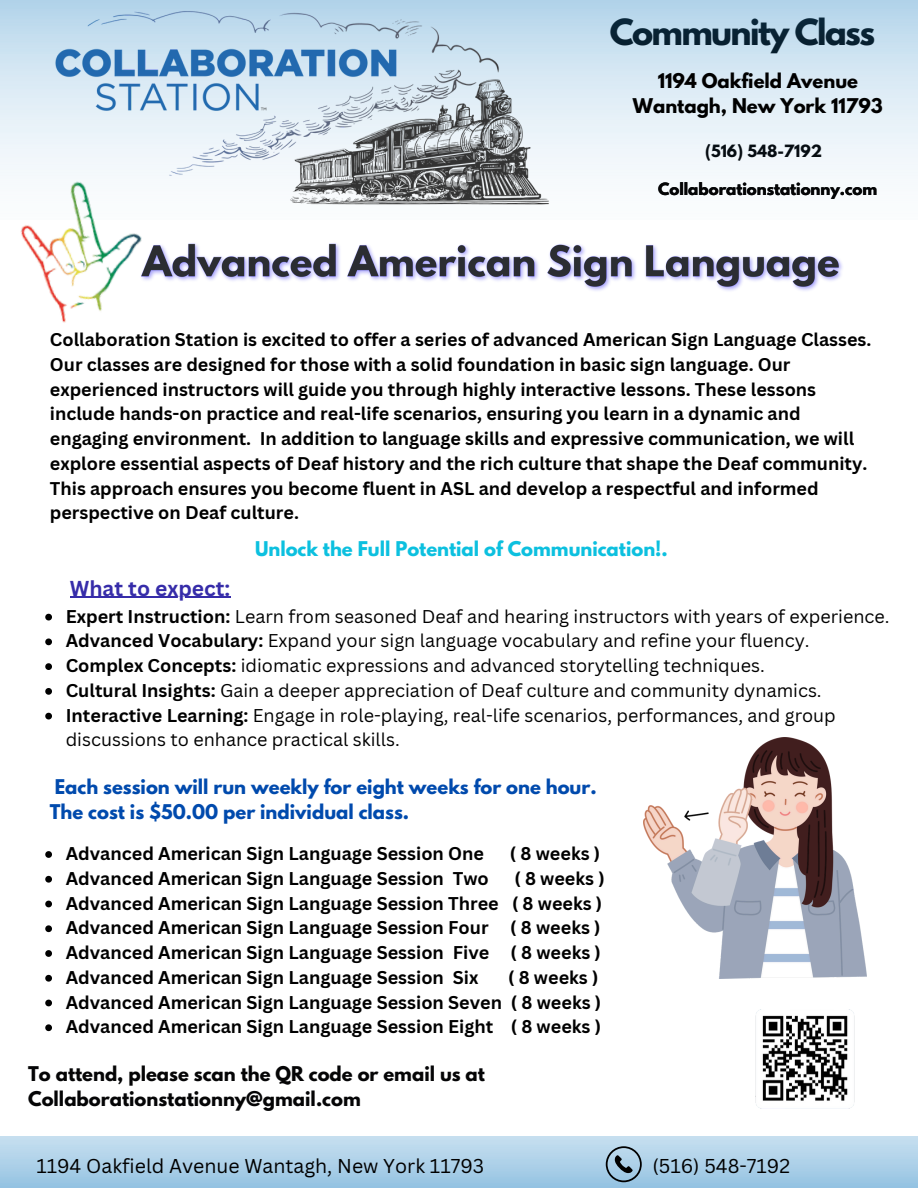
<style>
.page{position:relative;width:918px;height:1188px;background:#fff}
.page>*{position:absolute;margin:0;border:0;box-sizing:border-box;transform-origin:0 0}
.t1{font:700 31.95px "League Spartan";letter-spacing:-.05em;color:#000}
.t2{font:700 21px "Canva Sans";color:#362ca9}
.t3{font:19.5px "Canva Sans";color:#000}
.t4{font:700 18px/24.8px "Canva Sans";color:#000}
.t5{font:18px "Canva Sans";color:#000}
.t6{font:700 18px/24.8px "League Spartan";color:#004aad}
.t7{font:700 18px/24.8px "League Spartan";color:#050506}
.t8{font:700 18px "League Spartan";color:#0cc0df}
.t9{font:700 18px/24.8px "League Spartan";color:#000;text-align:center}
.t10{font:700 15px "League Spartan";color:#050506}
.s1{font-weight:700}
</style>
<div class="page">
<svg style="left:606px;top:1146px;width:36px;height:36px"></svg>
<img style="left:755px;top:973px;width:112px;height:136px">
<img style="left:20px;top:227px;width:122px;height:96px">
<img style="left:22px;top:0;width:555px;height:237px">
<hr style="left:70px;top:597px;width:160px;height:1px;background:#362ca9">
<svg style="left:45px;top:614px;width:7px;height:6px"></svg>
<svg style="left:45px;top:638px;width:7px;height:7px"></svg>
<svg style="left:45px;top:663px;width:7px;height:7px"></svg>
<svg style="left:45px;top:688px;width:7px;height:7px"></svg>
<svg style="left:45px;top:713px;width:7px;height:6px"></svg>
<img style="left:644px;top:738px;width:222px;height:241px">
<img style="left:135px;top:238px;width:708px;height:59px">
<svg style="left:45px;top:851px;width:7px;height:7px"></svg>
<svg style="left:45px;top:876px;width:7px;height:7px"></svg>
<svg style="left:45px;top:901px;width:7px;height:6px"></svg>
<svg style="left:45px;top:925px;width:7px;height:7px"></svg>
<svg style="left:45px;top:950px;width:7px;height:7px"></svg>
<svg style="left:45px;top:975px;width:7px;height:7px"></svg>
<svg style="left:45px;top:1000px;width:7px;height:6px"></svg>
<svg style="left:45px;top:1024px;width:7px;height:7px"></svg>
<p class="t1" style="left:610px;top:17px;width:267px">Community Class</p>
<p class="t9" style="left:633px;top:71px;width:251px">1194 Oakfield Avenue<br>Wantagh, New York 11793</p>
<p class="t10" style="left:705px;top:144px;width:118px">(516) 548-7192</p>
<h4 class="t10" style="left:658px;top:182px;width:220px">Collaborationstationny.com</h4>
<h5 class="t4" style="left:50px;top:327px;width:823px">Collaboration Station is excited to offer a series of advanced American Sign Language Classes.<br>Our classes are designed for those with a solid foundation in basic sign language. Our experienced instructors will guide you through highly interactive lessons. These lessons include hands-on practice and real-life scenarios, ensuring you learn in a dynamic and engaging environment. In addition to language skills and expressive communication, we will explore essential aspects of Deaf history and the rich culture that shape the Deaf community.<br>This approach ensures you become fluent in ASL and develop a respectful and informed perspective on Deaf culture.</h5>
<p class="t8" style="left:255px;top:540px;width:414px">Unlock the Full Potential of Communication!.</p>
<h5 class="t2" style="left:70px;top:573px;width:162px">What to expect:</h5>
<h5 class="t5" style="left:66px;top:604px;width:825px"><span class="s1">Expert Instruction:</span> Learn from seasoned Deaf and hearing instructors with years of experience.</h5>
<h5 class="t5" style="left:66px;top:628px;width:745px"><span class="s1">Advanced Vocabulary:</span> Expand your sign language vocabulary and refine your fluency.</h5>
<h3 class="t5" style="left:66px;top:653px;width:701px"><span class="s1">Complex Concepts:</span> idiomatic expressions and advanced storytelling techniques.</h3>
<p class="t5" style="left:66px;top:678px;width:757px"><span class="s1">Cultural Insights:</span> Gain a deeper appreciation of Deaf culture and community dynamics.</p>
<p class="t5" style="left:66px;top:703px;width:772px"><span class="s1">Interactive Learning:</span> Engage in role-playing, real-life scenarios, performances, and group</p>
<p class="t5" style="left:66px;top:727px;width:336px">discussions to enhance practical skills.</p>
<p class="t6" style="left:50px;top:777px;width:548px">Each session will run weekly for eight weeks for one hour.<br>The cost is $50.00 per individual class.</p>
<p class="t4" style="left:66px;top:841px;width:420px">Advanced American Sign Language Session One</p>
<p class="t4" style="left:510px;top:841px;width:92px">( 8 weeks )</p>
<p class="t4" style="left:66px;top:866px;width:425px">Advanced American Sign Language Session Two</p>
<p class="t4" style="left:514px;top:866px;width:92px">( 8 weeks )</p>
<p class="t4" style="left:66px;top:890px;width:538px">Advanced American Sign Language Session Three ( 8 weeks )</p>
<p class="t4" style="left:66px;top:915px;width:536px">Advanced American Sign Language Session Four ( 8 weeks )</p>
<p class="t4" style="left:66px;top:940px;width:537px">Advanced American Sign Language Session Five ( 8 weeks )</p>
<p class="t4" style="left:66px;top:965px;width:414px">Advanced American Sign Language Session Six</p>
<p class="t4" style="left:508px;top:965px;width:92px">( 8 weeks )</p>
<p class="t4" style="left:66px;top:989px;width:537px">Advanced American Sign Language Session Seven ( 8 weeks )</p>
<p class="t4" style="left:66px;top:1014px;width:537px">Advanced American Sign Language Session Eight ( 8 weeks )</p>
<h5 class="t7" style="left:28px;top:1064px;width:458px">To attend, please scan the QR code or email us at<br>Collaborationstationny@gmail.com</h5>
<p class="t3" style="left:36px;top:1152px;width:449px">1194 Oakfield Avenue Wantagh, New York 11793</p>
<p class="t3" style="left:653px;top:1152px;width:139px">(516) 548-7192</p>
</div>
